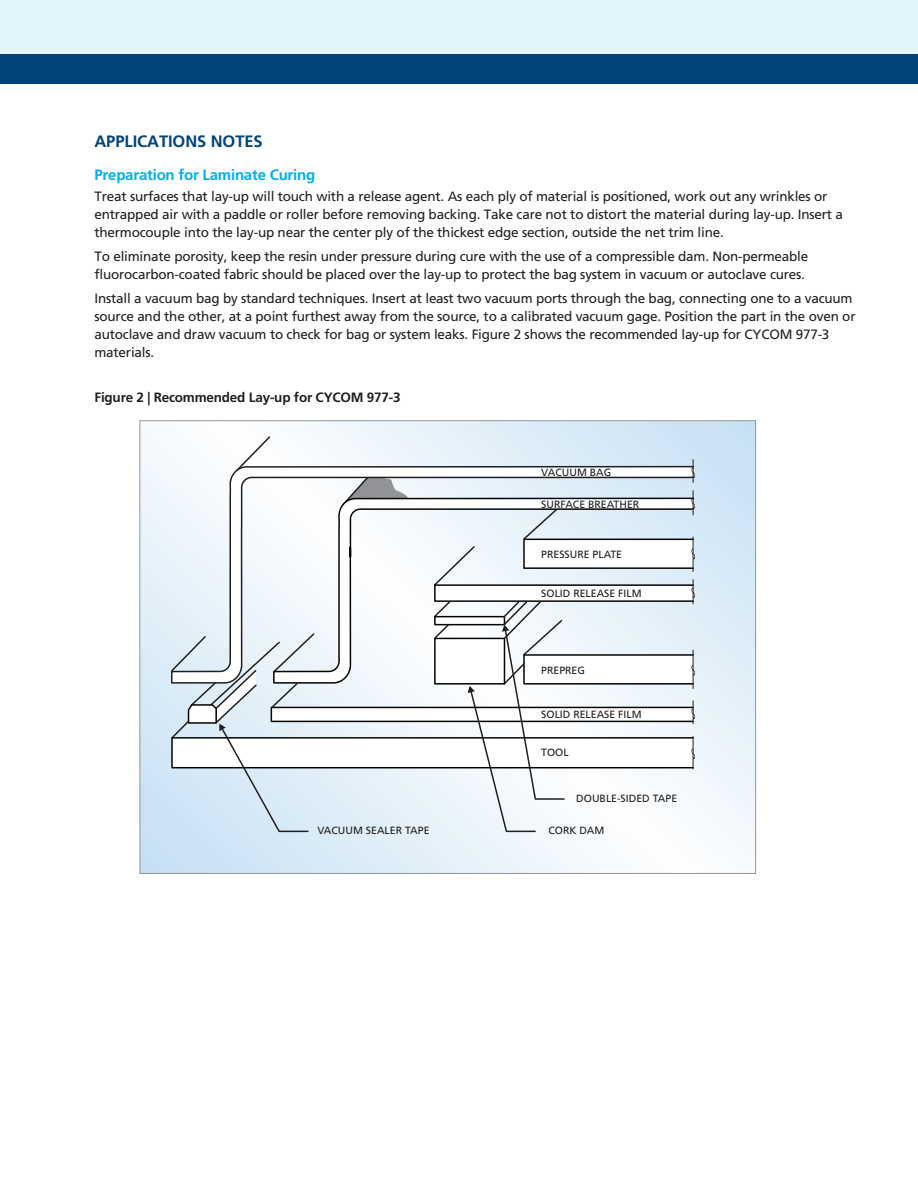
<style>
.page{position:relative;width:918px;height:1188px;background:#fff}
.page>*{position:absolute;margin:0;border:0;box-sizing:border-box;transform-origin:0 0}
.t1{font:700 16.5px "Frutiger";letter-spacing:-.005em;color:#00447b}
.t2{font:700 15px "Frutiger";letter-spacing:-.015em;color:#00aeef}
.t3{font:13.5px/18px "Frutiger";letter-spacing:-.015em;color:#231f20}
.t4{font:700 13.5px "Frutiger";letter-spacing:-.015em;color:#231f20}
.t5{font:10.5px "Frutiger";color:#201e1e}
</style>
<div class="page">
<div style="left:0;top:0;width:918px;height:54px;background:#e2f4fc"></div>
<div style="left:0;top:54px;width:918px;height:30px;background:#00447b"></div>
<svg style="left:142px;top:422px;width:612px;height:450px"></svg>
<svg style="left:234px;top:436px;width:38px;height:29px"></svg>
<svg style="left:171px;top:465px;width:101px;height:372px"></svg>
<svg style="left:272px;top:436px;width:423px;height:401px"></svg>
<svg style="left:691px;top:460px;width:4px;height:22px"></svg>
<svg style="left:691px;top:701px;width:4px;height:23px"></svg>
<hr style="left:693px;top:736px;width:1px;height:33px;background:#201e1e">
<svg style="left:691px;top:749px;width:4px;height:10px"></svg>
<svg style="left:691px;top:491px;width:4px;height:24px"></svg>
<svg style="left:691px;top:580px;width:4px;height:24px"></svg>
<hr style="left:693px;top:650px;width:1px;height:39px;background:#201e1e">
<svg style="left:691px;top:665px;width:4px;height:11px"></svg>
<hr style="left:693px;top:537px;width:1px;height:34px;background:#201e1e">
<svg style="left:691px;top:549px;width:4px;height:10px"></svg>
<svg style="left:171px;top:632px;width:145px;height:201px"></svg>
<p class="t1" style="left:94px;top:135px;width:170px">APPLICATIONS NOTES</p>
<p class="t2" style="left:94px;top:169px;width:222px">Preparation for Laminate Curing</p>
<p class="t3" style="left:94px;top:189px;width:750px">Treat surfaces that lay-up will touch with a release agent. As each ply of material is positioned, work out any wrinkles or entrapped air with a paddle or roller before removing backing. Take care not to distort the material during lay-up. Insert a thermocouple into the lay-up near the center ply of the thickest edge section, outside the net trim line.</p>
<p class="t3" style="left:95px;top:249px;width:715px">To eliminate porosity, keep the resin under pressure during cure with the use of a compressible dam. Non-permeable fluorocarbon-coated fabric should be placed over the lay-up to protect the bag system in vacuum or autoclave cures.</p>
<p class="t3" style="left:95px;top:291px;width:763px">Install a vacuum bag by standard techniques. Insert at least two vacuum ports through the bag, connecting one to a vacuum source and the other, at a point furthest away from the source, to a calibrated vacuum gage. Position the part in the oven or autoclave and draw vacuum to check for bag or system leaks. Figure 2 shows the recommended lay-up for CYCOM 977-3 materials.</p>
<p class="t4" style="left:95px;top:392px;width:308px">Figure 2 | Recommended Lay-up for CYCOM 977-3</p>
<p class="t5" style="left:541px;top:468px;width:72px">VACUUM BAG</p>
<p class="t5" style="left:541px;top:500px;width:100px">SURFACE BREATHER</p>
<p class="t5" style="left:541px;top:550px;width:82px">PRESSURE PLATE</p>
<p class="t5" style="left:541px;top:589px;width:102px">SOLID RELEASE FILM</p>
<p class="t5" style="left:541px;top:666px;width:45px">PREPREG</p>
<p class="t5" style="left:541px;top:710px;width:102px">SOLID RELEASE FILM</p>
<p class="t5" style="left:541px;top:748px;width:29px">TOOL</p>
<p class="t5" style="left:576px;top:794px;width:102px">DOUBLE-SIDED TAPE</p>
<p class="t5" style="left:317px;top:826px;width:114px">VACUUM SEALER TAPE</p>
<p class="t5" style="left:548px;top:826px;width:57px">CORK DAM</p>
</div>
